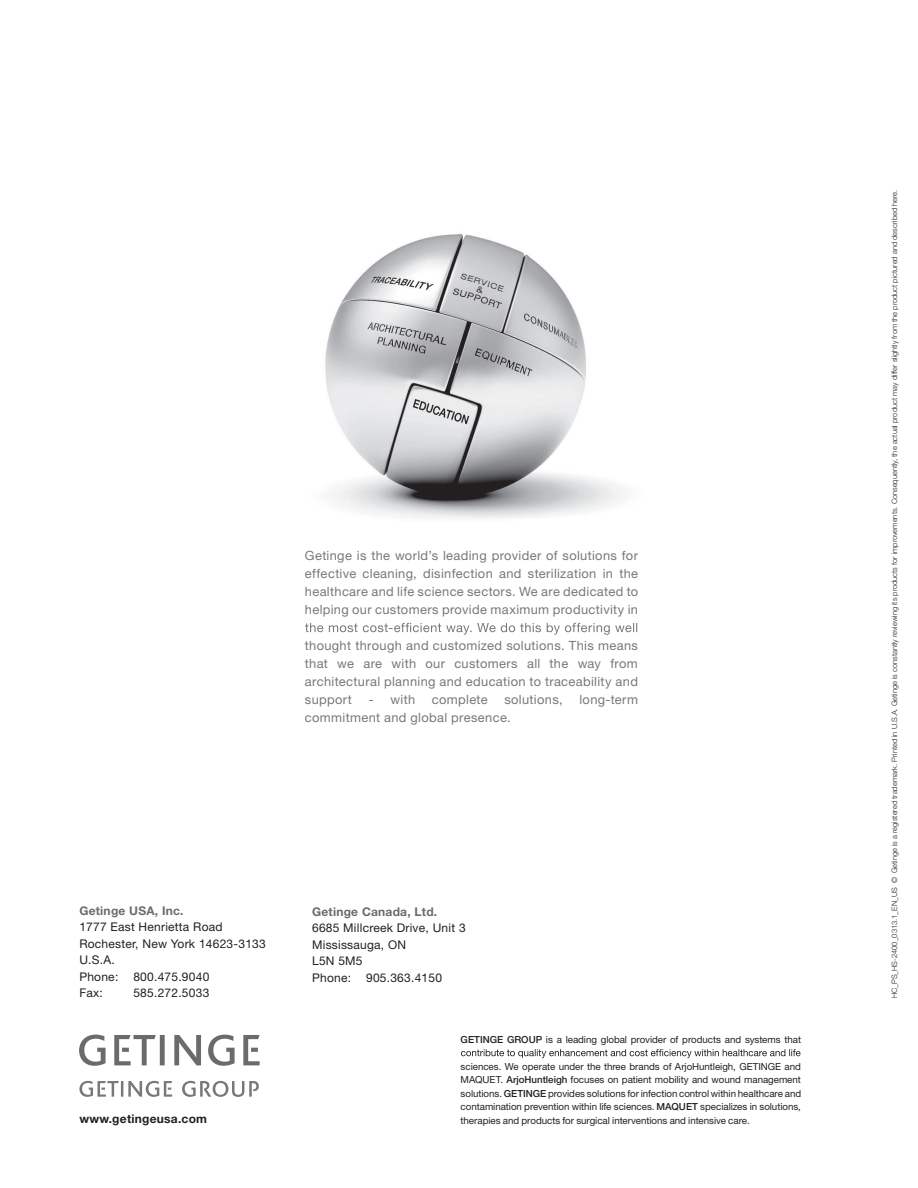
<style>
.page{position:relative;width:918px;height:1188px;background:#fff}
.page>*{position:absolute;margin:0;border:0;box-sizing:border-box;transform-origin:0 0}
.t1{font:12.75px/18px "Helvetica Neue LT Std";letter-spacing:.025em;color:#77787b;text-align:justify}
.t2{font:12px/16.5px "Helvetica Neue LT Std";letter-spacing:.02em;color:#231f20}
.t3{font:700 12px "Helvetica Neue LT Std";letter-spacing:.02em;color:#6b6b6e}
.t4{font:700 12px "Helvetica Neue LT Std";letter-spacing:.02em;color:#231f20}
.t5{font:9.75px/13.5px "Helvetica Neue LT Std";letter-spacing:-.005em;color:#231f20;text-align:justify}
.t6{font:300 7.5px "Helvetica Neue LT Std";color:#231f20}
.s1{font-weight:500}
</style>
<div class="page">
<svg style="left:461px;top:1049px;width:340px;height:9px"></svg>
<svg style="left:79px;top:1081px;width:180px;height:16px"></svg>
<svg style="left:79px;top:1035px;width:181px;height:31px"></svg>
<img style="left:325px;top:234px;width:298px;height:285px">
<svg style="left:305px;top:623px;width:332px;height:12px"></svg>
<p class="t1" style="left:305px;top:546px;width:335px">Getinge is the world’s leading provider of solutions for effective cleaning, disinfection and sterilization in the healthcare and life science sectors. We are dedicated to helping our customers provide maximum productivity in</p>
<p class="t1" style="left:305px;top:636px;width:335px">thought through and customized solutions. This means that we are with our customers all the way from architectural planning and education to traceability and support</p>
<p class="t1" style="left:369px;top:690px;width:48px">- with</p>
<p class="t1" style="left:432px;top:690px;width:57px">complete</p>
<p class="t1" style="left:504px;top:690px;width:60px">solutions,</p>
<p class="t1" style="left:579px;top:690px;width:60px">long-term</p>
<p class="t1" style="left:305px;top:708px;width:207px">commitment and global presence.</p>
<p class="t3" style="left:79px;top:903px;width:106px">Getinge USA, Inc.</p>
<p class="t2" style="left:79px;top:919px;width:188px">1777 East Henrietta Road<br>Rochester, New York 14623-3133<br>U.S.A.<br>Phone:</p>
<p class="t2" style="left:133px;top:968px;width:77px">800.475.9040</p>
<p class="t2" style="left:79px;top:985px;width:25px">Fax:</p>
<p class="t2" style="left:133px;top:985px;width:77px">585.272.5033</p>
<p class="t4" style="left:79px;top:1112px;width:129px">www.getingeusa.com</p>
<p class="t3" style="left:312px;top:904px;width:127px">Getinge Canada, Ltd.</p>
<p class="t2" style="left:312px;top:920px;width:155px">6685 Millcreek Drive, Unit 3<br>Mississauga, ON<br>L5N 5M5<br>Phone:</p>
<p class="t2" style="left:366px;top:969px;width:78px">905.363.4150</p>
<p class="t5" style="left:461px;top:1032px;width:342px"><span class="s1">GETINGE GROUP</span> is a leading global provider of products and systems that</p>
<p class="t5" style="left:461px;top:1059px;width:342px">sciences. We operate under the three brands of ArjoHuntleigh, GETINGE and MAQUET. <span class="s1">ArjoHuntleigh</span> focuses on patient mobility and wound management solutions. <span class="s1">GETINGE</span> provides solutions for infection control within healthcare and contamination prevention within life sciences. <span class="s1">MAQUET</span> specializes in solutions, therapies and products for surgical interventions and intensive care.</p>
<p class="t6" style="left:890px;top:998px;width:810px;rotate:-90deg">HC_PS_HS-2400_0313.1_EN_US © Getinge is a registered trademark. Printed in U.S.A. Getinge is constantly reviewing its products for improvements. Consequently, the actual product may differ slightly from the product pictured and described here.</p>
</div>
